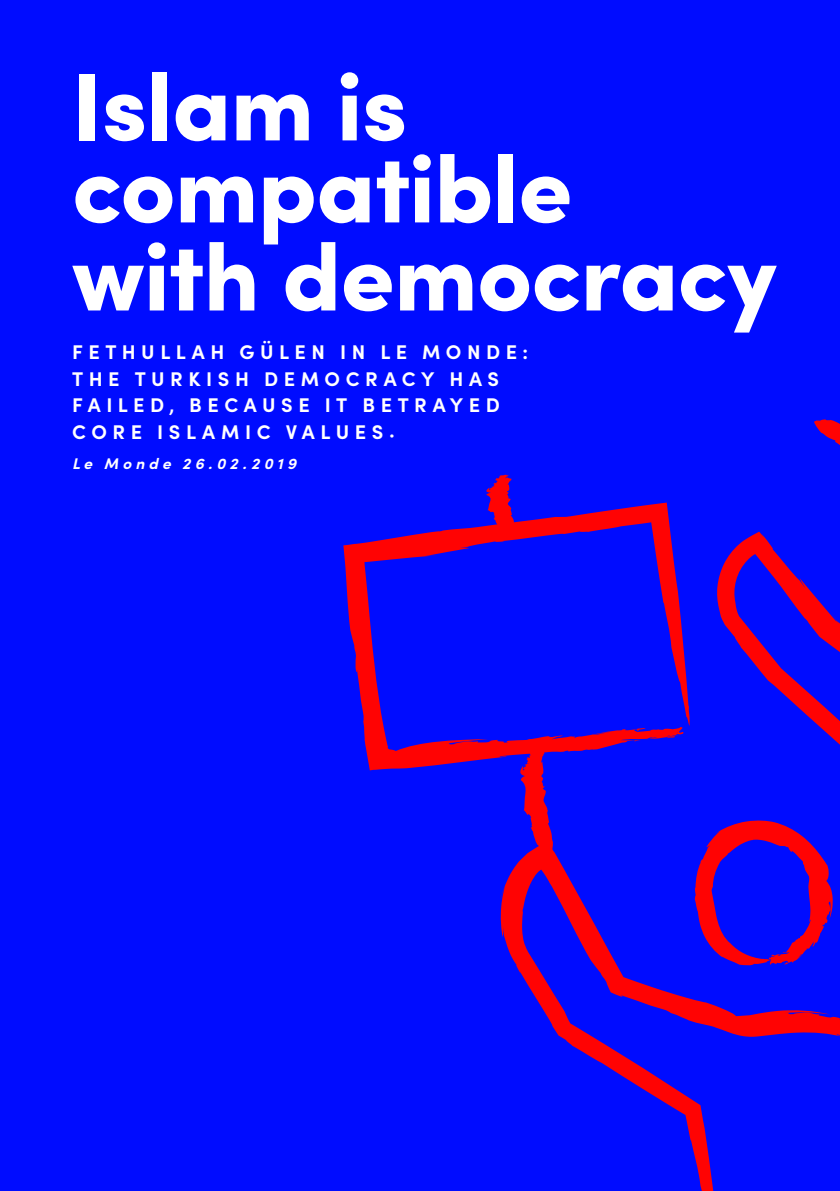
<style>
.page{position:relative;width:840px;height:1191px;background:#fff}
.page>*{position:absolute;margin:0;border:0;box-sizing:border-box;transform-origin:0 0}
.t1{font:900 96px/85px "Sofia Pro";letter-spacing:-.01em;color:#fff}
.t2{font:700 19.8px/26.4px "Sofia Pro";letter-spacing:.28em;color:#fff}
.t3{font:italic 700 15.4px "Sofia Pro";letter-spacing:.265em;color:#fff}
</style>
<div class="page">
<div style="left:0;top:0;width:839px;height:1191px;background:#000cff"></div>
<svg style="left:717px;top:531px;width:122px;height:213px"></svg>
<svg style="left:710px;top:820px;width:98px;height:21px"></svg>
<svg style="left:500px;top:841px;width:339px;height:350px"></svg>
<svg style="left:343px;top:502px;width:346px;height:268px"></svg>
<svg style="left:483px;top:474px;width:31px;height:59px"></svg>
<svg style="left:517px;top:742px;width:35px;height:116px"></svg>
<svg style="left:814px;top:419px;width:25px;height:26px"></svg>
<h1 class="t1" style="left:72px;top:56px;width:705px">Islam is compatible with democracy</h1>
<p class="t2" style="left:72px;top:337px;width:457px">FETHULLAH GÜLEN IN LE MONDE:<br>THE TURKISH DEMOCRACY HAS<br>FAILED, BECAUSE IT BETRAYED<br>CORE ISLAMIC VALUES.</p>
<p class="t3" style="left:72px;top:451px;width:226px">Le Monde 26.02.2019</p>
</div>
